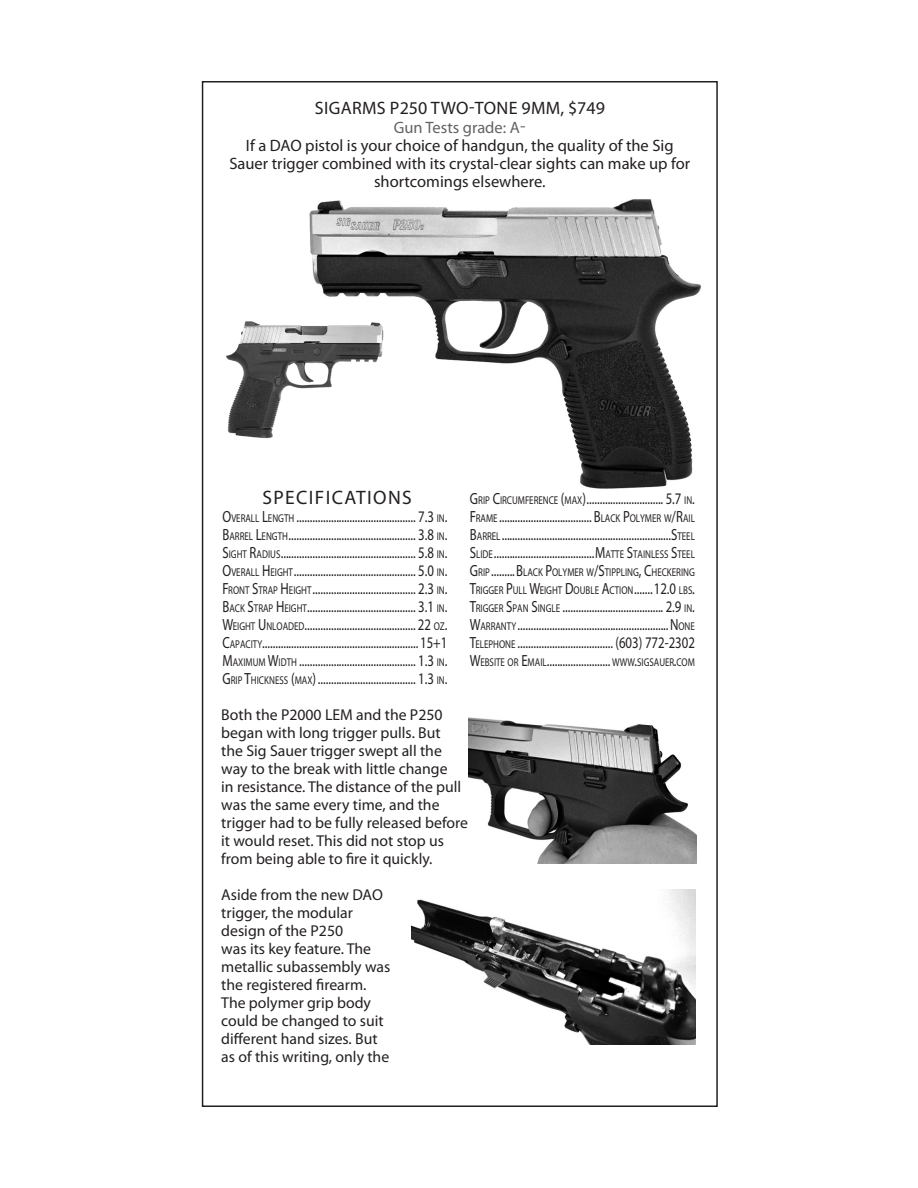
<style>
.page{position:relative;width:918px;height:1188px;background:#fff}
.page>*{position:absolute;margin:0;border:0;box-sizing:border-box;transform-origin:0 0}
.GT_Box_SPEX{font:19.5px "Myriad Pro";letter-spacing:.07em;color:#231f20}
.GT_Box_Header{font:18px "Myriad Pro";letter-spacing:.02em;color:#231f20}
.GT_Box_Recommendatio{font:16.5px/18px "Myriad Pro";color:#231f20;text-align:center}
.t1{font:16.5px "Myriad Pro";color:#636366}
.GT_Box_SPEX-2{font:16.2px "Myriad Pro";color:#231f20;scale:.79 1}
.GT_Box_Captions{font:15.75px/18px "Myriad Pro";color:#231f20}
.GT_Box_SPEX-3{font:11.4px "Myriad Pro";color:#231f20;scale:.79 1}
.s1{font-size:18px;color:#6c6d70}
.s2{font-size:11.4px}
.s3{font-size:16.2px}
</style>
<div class="page">
<img style="left:309px;top:199px;width:392px;height:290px">
<img style="left:226px;top:315px;width:166px;height:129px">
<img style="left:469px;top:717px;width:228px;height:147px">
<img style="left:411px;top:889px;width:285px;height:156px">
<p class="GT_Box_Header" style="left:315px;top:97px;width:292px">Sigarms P250 Two-Tone 9mm, $749</p>
<p class="t1" style="left:394px;top:118px;width:133px">Gun Tests grade: A<span class="s1">-</span></p>
<p class="GT_Box_Recommendatio" style="left:229px;top:137px;width:462px">If a DAO pistol is your choice of handgun, the quality of the Sig<br>Sauer trigger combined with its crystal-clear sights can make up for shortcomings elsewhere.</p>
<p class="GT_Box_SPEX" style="left:262px;top:485px;width:117px">SPECIFICATION</p>
<p class="GT_Box_SPEX" style="left:402px;top:485px;width:11px">S</p>
<p class="GT_Box_SPEX-2" style="left:222px;top:507px;width:286px">O<span class="s2">verall</span> L<span class="s2">ength</span> ............................................. 7.3 <span class="s2">in</span>.</p>
<p class="GT_Box_SPEX-2" style="left:222px;top:525px;width:286px">B<span class="s2">arrel</span> L<span class="s2">ength</span>................................................ 3.8 <span class="s2">in</span>.</p>
<p class="GT_Box_SPEX-2" style="left:222px;top:543px;width:286px">S<span class="s2">ight</span> R<span class="s2">adius</span>................................................... 5.8 <span class="s2">in</span>.</p>
<p class="GT_Box_SPEX-2" style="left:222px;top:561px;width:286px">O<span class="s2">verall</span> H <span class="s2">eight</span>.............................................. 5.0 <span class="s2">in</span>.</p>
<p class="GT_Box_SPEX-2" style="left:222px;top:579px;width:286px">F<span class="s2">ront</span> S<span class="s2">trap</span> H <span class="s2">eight</span>....................................... 2.3 <span class="s2">in</span>.</p>
<p class="GT_Box_SPEX-2" style="left:222px;top:597px;width:286px">B<span class="s2">ack</span> S<span class="s2">trap</span> H <span class="s2">eight</span>......................................... 3.1 <span class="s2">in</span>.</p>
<p class="GT_Box_SPEX-2" style="left:222px;top:615px;width:286px">W<span class="s2">eight</span> U <span class="s2">nloaded</span>.......................................... 22 <span class="s2">oz</span>.</p>
<p class="GT_Box_SPEX-2" style="left:222px;top:633px;width:286px">C<span class="s2">apacity</span>...........................................................15+1</p>
<p class="GT_Box_SPEX-2" style="left:222px;top:651px;width:286px">M<span class="s2">aximum</span> W<span class="s2">idth</span> ............................................ 1.3 <span class="s2">in</span>.</p>
<p class="GT_Box_SPEX-2" style="left:222px;top:669px;width:286px">G<span class="s2">rip</span> T<span class="s2">hickness</span> (<span class="s2">max</span>)..................................... 1.3 <span class="s2">in</span>.</p>
<p class="GT_Box_SPEX-2" style="left:470px;top:489px;width:286px">G<span class="s2">rip</span> C<span class="s2">ircumference</span> (<span class="s2">max</span>)............................. 5.7 <span class="s2">in</span>.</p>
<p class="GT_Box_SPEX-2" style="left:470px;top:507px;width:286px">F<span class="s2">rame</span> ................................... B<span class="s2">lack</span> P<span class="s2">olymer w</span>/R<span class="s2">ail</span></p>
<p class="GT_Box_SPEX-2" style="left:470px;top:525px;width:286px">B<span class="s2">arrel</span> ................................................................S<span class="s2">teel</span></p>
<p class="GT_Box_SPEX-2" style="left:470px;top:543px;width:286px">S<span class="s2">lide</span>......................................M<span class="s2">atte</span> S<span class="s2">tainless</span> S<span class="s2">teel</span></p>
<p class="GT_Box_SPEX-3" style="left:470px;top:565px;width:286px"><span class="s3">G</span>rip<span class="s3">.........B</span>lack <span class="s3">P</span>olymer w<span class="s3">/S</span>tippling<span class="s3">, C</span>heckering</p>
<p class="GT_Box_SPEX-3" style="left:470px;top:583px;width:286px"><span class="s3">T</span>rigger <span class="s3">P</span>ull <span class="s3">W</span>eight <span class="s3">D</span>ouble <span class="s3">A</span>ction<span class="s3">.......12.0</span> lbs<span class="s3">.</span></p>
<p class="GT_Box_SPEX-2" style="left:470px;top:597px;width:286px">T<span class="s2">rigger</span> S<span class="s2">pan</span> S<span class="s2">ingle</span> ...................................... 2.9 <span class="s2">in</span>.</p>
<p class="GT_Box_SPEX-2" style="left:470px;top:615px;width:286px">W<span class="s2">arranty</span> .........................................................N <span class="s2">one</span></p>
<p class="GT_Box_SPEX-2" style="left:470px;top:633px;width:286px">T<span class="s2">elephone</span> .................................... (603) 772-2302</p>
<p class="GT_Box_SPEX-2" style="left:470px;top:651px;width:277px">W<span class="s2">ebs ite or</span> E<span class="s2">mail</span>........................ <span class="s2">www</span>.<span class="s2">sigsauer</span>.<span class="s2">com</span></p>
<p class="GT_Box_Captions" style="left:221px;top:705px;width:248px">Both the P2000 LEM and the P250 began with long trigger pulls. But<br>the Sig Sauer trigger swept all the way to the break with little change<br>in resistance. The distance of the pull was the same every time, and the trigger had to be fully released before it would reset. This did not stop us from being able to fire it quickly.</p>
<p class="GT_Box_Captions" style="left:221px;top:885px;width:171px">Aside from the new DAO trigger, the modular design of the P250<br>was its key feature. The metallic subassembly was the registered firearm.<br>The polymer grip body could be changed to suit different hand sizes. But as of this writing, only the</p>
</div>
